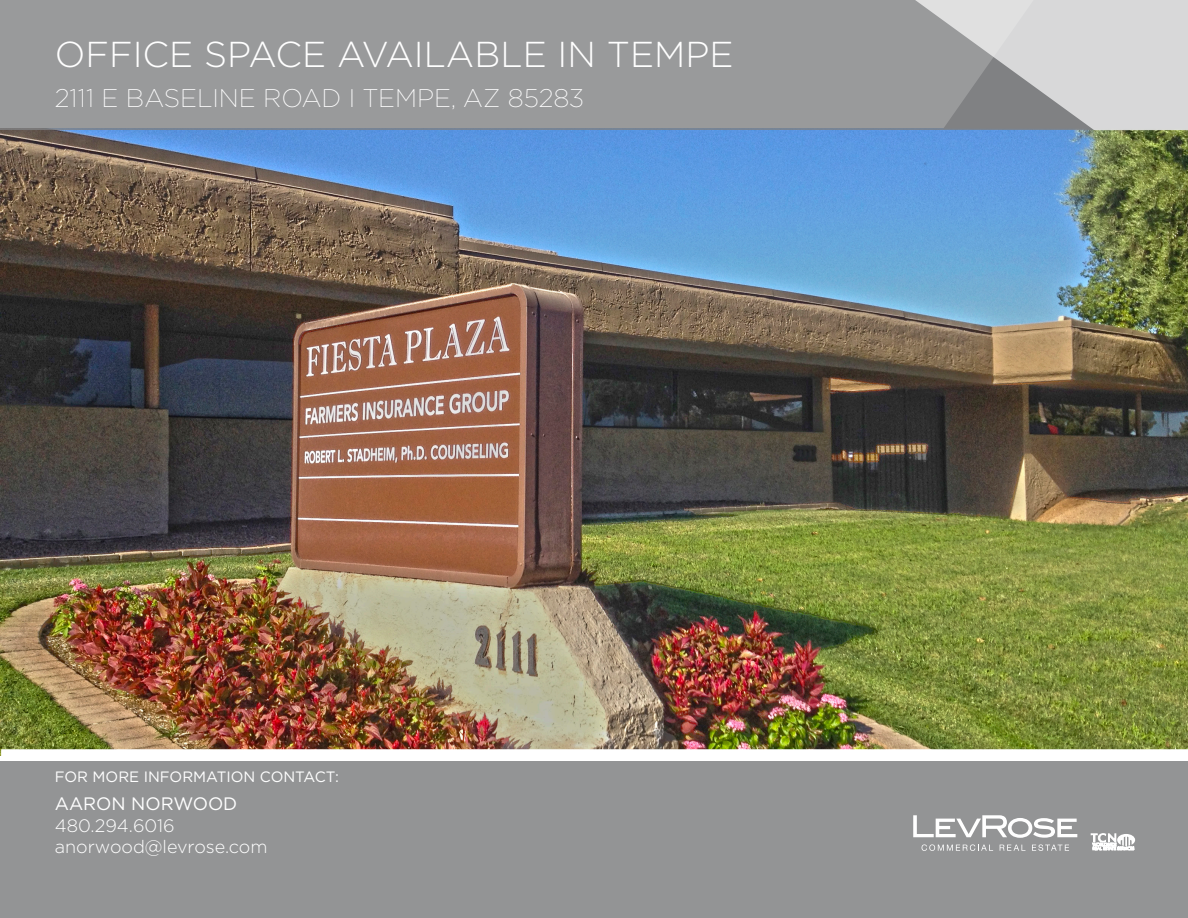
<style>
.page{position:relative;width:1188px;height:918px;background:#fff}
.page>*{position:absolute;margin:0;border:0;box-sizing:border-box;transform-origin:0 0}
.t1{font:300 36px "Gotham";color:#fff}
.t2{font:200 25.5px "Gotham";color:#fff}
.t3{font:300 18px "Gotham";color:#fff}
.t4{font:18px "Gotham";color:#fff}
.t5{font:15px "Gotham";color:#fff}
</style>
<div class="page">
<img style="left:1px;top:130px;width:1187px;height:619px">
<div style="left:0;top:761px;width:1188px;height:157px;background:#939495"></div>
<div style="left:0;top:0;width:1188px;height:130px;background:#999a9b"></div>
<svg style="left:899px;top:0;width:289px;height:130px"></svg>
<svg style="left:913px;top:815px;width:164px;height:23px"></svg>
<svg style="left:922px;top:844px;width:71px;height:7px"></svg>
<svg style="left:1000px;top:845px;width:25px;height:6px"></svg>
<svg style="left:1032px;top:844px;width:37px;height:7px"></svg>
<svg style="left:1091px;top:834px;width:44px;height:16px"></svg>
<p class="t1" style="left:55px;top:32px;width:680px">OFFICE SPACE AVAILABLE IN TEMPE</p>
<p class="t2" style="left:55px;top:82px;width:531px">2111 E BASELINE ROAD I TEMPE, AZ 85283</p>
<p class="t5" style="left:55px;top:767px;width:286px">FOR MORE INFORMATION CONTACT:</p>
<p class="t4" style="left:55px;top:792px;width:184px">AARON NORWOOD</p>
<p class="t3" style="left:55px;top:814px;width:121px">480.294.6016</p>
<p class="t3" style="left:55px;top:835px;width:214px">anorwood@levrose.com</p>
</div>
